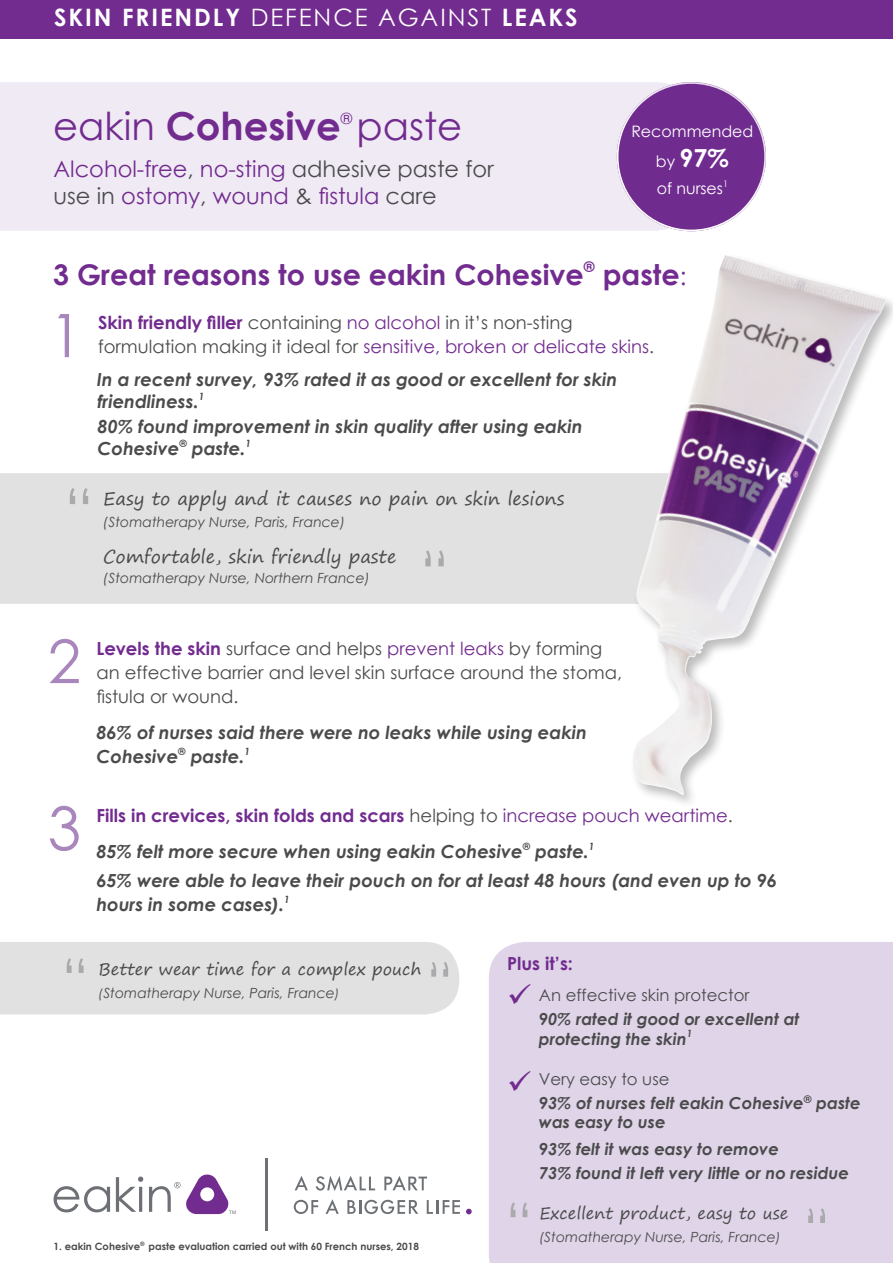
<style>
.page{position:relative;width:893px;height:1263px;background:#fff}
.page>*{position:absolute;margin:0;border:0;box-sizing:border-box;transform-origin:0 0}
.t1{font:60px "Century Gothic";color:#a987bc}
.t2{font:60px "Century Gothic";color:#aaaaac}
.t3{font:55.05px "Century Gothic";color:#aaaaac}
.t4{font:38.55px "Century Gothic";color:#722b8f}
.t5{font:700 28.5px "Century Gothic";color:#722b8f}
.t6{font:700 24.9px "Century Gothic";color:#fff}
.t7{font:700 24px "Century Gothic";letter-spacing:.08em;color:#fff}
.t8{font:22.5px/27px "Century Gothic";color:#722b8f}
.t9{font:italic 700 18px/21.6px "Century Gothic";color:#4b4b4d}
.t10{font:18px/24px "Century Gothic";color:#4b4b4d}
.t11{font:18px "Segoe Print";color:#4b4b4d}
.t12{font:700 18px "Century Gothic";color:#722b8f}
.t13{font:italic 700 16.5px/19.5px "Century Gothic";color:#4b4b4d}
.t14{font:16.5px "Segoe Print";color:#4b4b4d}
.t15{font:16.5px "Century Gothic";color:#4b4b4d}
.t16{font:15.75px "Century Gothic";color:#fff}
.t17{font:15.3px "Century Gothic";color:#722b8f}
.t18{font:italic 13.95px "Century Gothic";color:#4b4b4d}
.t19{font:700 10.05px "Century Gothic";color:#4b4b4d}
.t20{font:italic 700 10.05px "Century Gothic";color:#4b4b4d}
.s1{font-weight:400}
.s2{font-weight:700}
.s3{color:#4b4b4d}
.s4{font-weight:400;font-size:15.75px}
.s5{font-weight:400;font-size:24.45px}
.s6{font-weight:700;color:#722b8f}
.s7{color:#722b8f}
.s8{font-style:normal;color:#722b8f}
.s9{font-weight:400;font-style:normal}
.s10{font-weight:400;font-style:normal;color:#722b8f}
.s11{font-size:12.9px}
.s12{font-size:13.5px}
</style>
<div class="page">
<div style="left:0;top:82px;width:683px;height:149px;background:#efeaf4"></div>
<div style="left:619px;top:82px;width:147px;height:147px;background:#722b8f;border-radius:50%"></div>
<div style="left:0;top:473px;width:630px;height:131px;background:#e1e1e2"></div>
<div style="left:630px;top:252px;width:263px;height:557px;background:#231f20;opacity:.3"></div>
<img style="left:719px;top:255px;width:6px;height:21px">
<hr style="left:265px;top:1158px;width:3px;height:73px;background:#6d7175">
<svg style="left:54px;top:1186px;width:56px;height:26px"></svg>
<svg style="left:116px;top:1176px;width:27px;height:36px"></svg>
<svg style="left:149px;top:1174px;width:87px;height:40px"></svg>
<svg style="left:466px;top:1209px;width:6px;height:5px"></svg>
<svg style="left:295px;top:1176px;width:13px;height:14px"></svg>
<svg style="left:316px;top:1176px;width:59px;height:15px"></svg>
<svg style="left:384px;top:1176px;width:43px;height:14px"></svg>
<svg style="left:294px;top:1200px;width:24px;height:14px"></svg>
<svg style="left:325px;top:1199px;width:14px;height:15px"></svg>
<svg style="left:347px;top:1200px;width:71px;height:14px"></svg>
<svg style="left:427px;top:1200px;width:33px;height:14px"></svg>
<div style="left:0;top:0;width:893px;height:39px;background:#722b8f"></div>
<div style="left:489px;top:942px;width:404px;height:321px;background:#e0d5e8"></div>
<svg style="left:425px;top:550px;width:19px;height:16px"></svg>
<div style="left:0;top:942px;width:459px;height:72px;background:#e1e1e2"></div>
<svg style="left:509px;top:984px;width:22px;height:20px"></svg>
<svg style="left:509px;top:1071px;width:22px;height:20px"></svg>
<svg style="left:808px;top:1208px;width:17px;height:15px"></svg>
<h3 class="t7" style="left:54px;top:-1px;width:525px">SKIN FRIENDLY <span class="s1">DEFENCE AGAINST</span> LEAKS</h3>
<h3 class="t4" style="left:53px;top:99px;width:411px">eakin <span class="s2">Cohesive</span> paste</h3>
<p class="t17" style="left:341px;top:108px;width:13px">®</p>
<p class="t8" style="left:54px;top:155px;width:442px">Alcohol-free<span class="s3">,</span> no-sting <span class="s3">adhesive paste for use in</span> ostomy<span class="s3">,</span> wound <span class="s3">&amp;</span> fistula <span class="s3">care</span></p>
<p class="t16" style="left:631px;top:120px;width:124px">Recommended</p>
<h3 class="t6" style="left:656px;top:139px;width:74px"><span class="s4">by</span> 97%</h3>
<p class="t16" style="left:657px;top:177px;width:73px">of nurses<sup>1</sup></p>
<h3 class="t5" style="left:53px;top:253px;width:635px">3 Great reasons to use eakin Cohesive<sup>®</sup> paste<span class="s5">:</span></h3>
<h1 class="t1" style="left:49px;top:294px;width:35px">1</h1>
<p class="t10" style="left:98px;top:311px;width:558px"><span class="s6">Skin friendly filler</span> containing <span class="s7">no alcohol</span> in it’s non-sting formulation making it ideal for <span class="s7">sensitive, broken or delicate skins</span>.</p>
<p class="t9" style="left:97px;top:368px;width:522px">In a recent survey, 93% rated it as good or excellent for skin friendliness.<sup>1</sup></p>
<p class="t9" style="left:98px;top:415px;width:487px">80% found improvement in skin quality after using eakin<br>Cohesive<sup>®</sup> paste.<sup>1</sup></p>
<h1 class="t2" style="left:64px;top:469px;width:32px">“</h1>
<p class="t11" style="left:103px;top:483px;width:463px">Easy to apply and it causes no pain on skin lesions</p>
<p class="t18" style="left:103px;top:512px;width:243px">(Stomatherapy Nurse, Paris, France)</p>
<p class="t11" style="left:103px;top:540px;width:295px">Comfortable, skin friendly paste</p>
<p class="t18" style="left:103px;top:568px;width:268px">(Stomatherapy Nurse, Northern France)</p>
<h1 class="t1" style="left:48px;top:619px;width:35px">2</h1>
<h1 class="t1" style="left:48px;top:786px;width:35px">3</h1>
<p class="t10" style="left:96px;top:636px;width:527px"><span class="s6">Levels the skin</span> surface and helps <span class="s7">prevent leaks</span> by forming an effective barrier and level skin surface around the stoma, fistula or wound.</p>
<p class="t9" style="left:96px;top:720px;width:492px;line-height:24px">86% of nurses said there were no leaks while using eakin<br>Cohesive<sup>®</sup> paste.<sup>1</sup></p>
<p class="t9" style="left:96px;top:797px;width:638px;line-height:36px"><span class="s8">Fills in crevices, skin folds and scars</span> <span class="s9">helping to</span> <span class="s10">increase pouch weartime</span><span class="s9">.<br></span>85% felt more secure when using eakin Cohesive<sup>®</sup> paste.<sup>1</sup></p>
<p class="t9" style="left:96px;top:867px;width:682px;line-height:24px">65% were able to leave their pouch on for at least 48 hours (and even up to 96 hours in some cases).<sup>1</sup></p>
<h2 class="t3" style="left:61px;top:940px;width:29px">“</h2>
<p class="t14" style="left:99px;top:954px;width:324px">Better wear time for a complex pouch</p>
<p class="t18" style="left:99px;top:983px;width:243px"><span class="s11">(</span>Stomatherapy Nurse, Paris, France<span class="s11">)</span></p>
<p class="t12" style="left:507px;top:950px;width:67px">Plus it’s:</p>
<h2 class="t3" style="left:505px;top:1184px;width:29px">“</h2>
<p class="t15" style="left:539px;top:984px;width:212px">An effective skin protector</p>
<p class="t13" style="left:539px;top:1009px;width:262px">90% rated it good or excellent at protecting the skin</p>
<p class="t20" style="left:687px;top:1025px;width:7px">1</p>
<p class="t13" style="left:539px;top:1066px;width:323px;line-height:24px"><span class="s9">Very easy to use<br></span>93% of nurses felt eakin Cohesive<sup>®</sup> paste</p>
<p class="t13" style="left:539px;top:1108px;width:242px;line-height:27px">was easy to use<br>93% felt it was easy to remove</p>
<p class="t13" style="left:539px;top:1162px;width:312px">73% found it left very little or no residue</p>
<p class="t14" style="left:539px;top:1199px;width:251px">Excellent product, easy to use</p>
<p class="t19" style="left:54px;top:1238px;width:367px">1. eakin Cohesive<sup>®</sup> paste evaluation carried out with 60 French nurses, 2018</p>
<p class="t18" style="left:539px;top:1227px;width:243px"><span class="s12">(</span>Stomatherapy Nurse, Paris, France<span class="s12">)</span></p>
</div>
